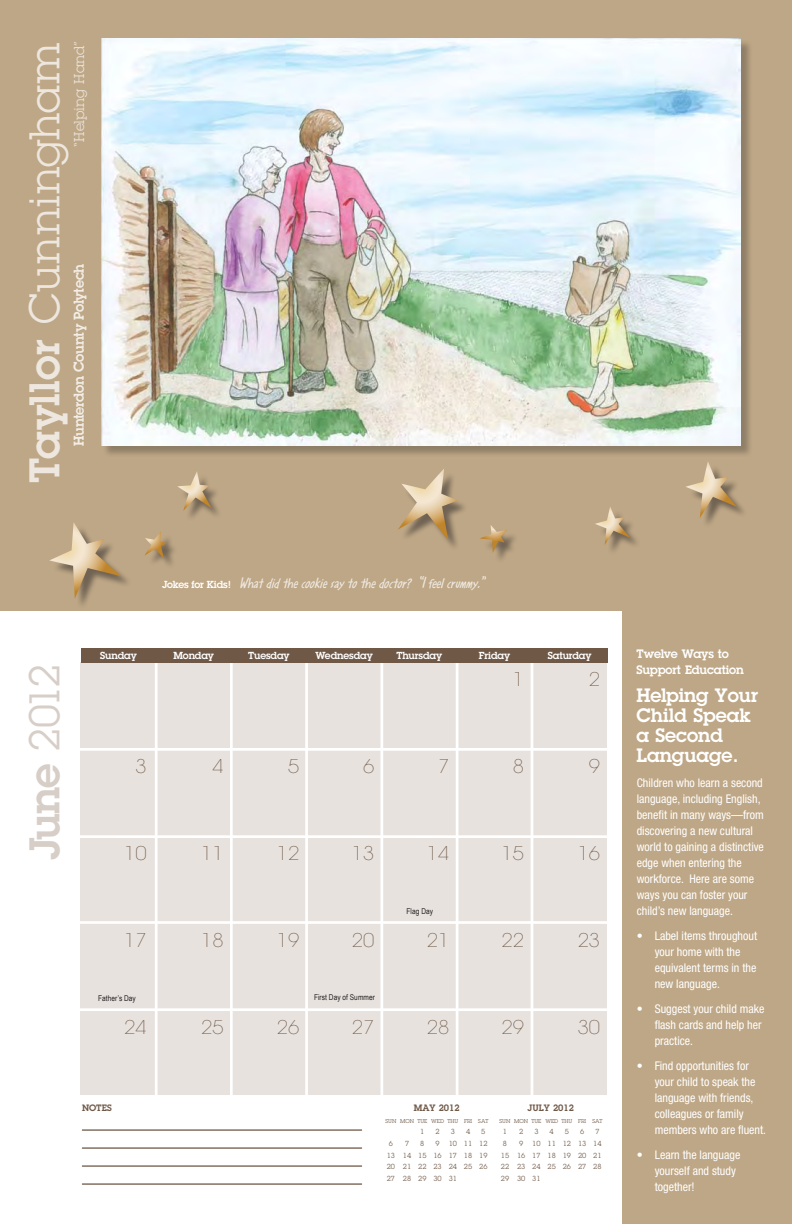
<style>
.page{position:relative;width:792px;height:1224px;background:#fff}
.page>*{position:absolute;margin:0;border:0;box-sizing:border-box;transform-origin:0 0}
.t1{font:42px "Lubalin Graph";letter-spacing:.015em;color:#ede7df}
.t2{font:600 42px "Lubalin Graph";color:#d6cec7}
.t3{font:600 19px/20px "Lubalin Graph";color:#fff}
.t4{font:200 18.8px "Avant Garde";color:#6f5846;scale:1.08 1}
.t5{font:italic 500 16px "Smile ICG";color:#efe9e1}
.t6{font:600 14px "Lubalin Graph";letter-spacing:-.025em;color:#f2ede6}
.t7{font:14px "Lubalin Graph";letter-spacing:-.01em;color:#eae2d9}
.t8{font:condensed 12px/16px "Helvetica Neue";color:#fff}
.t9{font:600 12px/16.6px "Lubalin Graph";letter-spacing:-.01em;color:#fff}
.t10{font:condensed 10px/18px "Avant Garde";color:#6f5846;text-align:justify}
.t11{font:600 10px "Lubalin Graph";letter-spacing:-.01em;color:#fff}
.t12{font:600 9.1px "Lubalin Graph";color:#6f5846}
.t13{font:8px "Arial Narrow";letter-spacing:.01em;color:#231f20}
.t14{font:7.2px/11.7px "Lubalin Graph";color:#6f5846;text-align:justify}
.t15{font:5.5px "Lubalin Graph";color:#6f5846}
.s1{font-weight:600}
.s2{font-family:"Lubalin Graph";font-weight:600;font-style:normal;font-size:10px;color:#fff}
.s3{font-weight:400}
</style>
<div class="page">
<div style="left:0;top:0;width:792px;height:610px;background:#bea786"></div>
<div style="left:102px;top:40px;width:651px;height:418px;background:#231f20;opacity:.3"></div>
<img style="left:101px;top:38px;width:639px;height:407px">
<div style="left:623px;top:603px;width:169px;height:621px;background:#bea786"></div>
<div style="left:687px;top:463px;width:60px;height:66px;background:#231f20;opacity:.5"></div>
<svg style="left:686px;top:462px;width:51px;height:56px"></svg>
<svg style="left:49px;top:522px;width:72px;height:77px"></svg>
<svg style="left:144px;top:472px;width:74px;height:87px"></svg>
<div style="left:81px;top:662px;width:526px;height:433px;background:#e7e2de"></div>
<hr style="left:155px;top:657px;width:3px;height:443px;background:#fff">
<hr style="left:230px;top:657px;width:3px;height:443px;background:#fff">
<hr style="left:305px;top:657px;width:3px;height:443px;background:#fff">
<hr style="left:380px;top:657px;width:3px;height:445px;background:#fff">
<hr style="left:456px;top:657px;width:2px;height:442px;background:#fff">
<hr style="left:531px;top:657px;width:2px;height:442px;background:#fff">
<hr style="left:80px;top:748px;width:527px;height:3px;background:#fff">
<hr style="left:80px;top:835px;width:527px;height:3px;background:#fff">
<hr style="left:80px;top:921px;width:527px;height:3px;background:#fff">
<hr style="left:80px;top:1008px;width:527px;height:3px;background:#fff">
<div style="left:81px;top:648px;width:526px;height:15px;background:#6f5846"></div>
<svg style="left:398px;top:469px;width:117px;height:91px"></svg>
<div style="left:596px;top:508px;width:44px;height:47px;background:#231f20;opacity:.5"></div>
<svg style="left:595px;top:507px;width:35px;height:38px"></svg>
<hr style="left:82px;top:1130px;width:280px;height:1px;background:#6f5846">
<hr style="left:82px;top:1148px;width:280px;height:1px;background:#6f5846">
<hr style="left:82px;top:1166px;width:280px;height:1px;background:#6f5846">
<hr style="left:82px;top:1184px;width:280px;height:1px;background:#6f5846">
<p class="t7" style="left:70px;top:147px;width:107px;rotate:-90deg">“HELPING HAND”</p>
<h1 class="t1" style="left:18px;top:483px;width:442px;rotate:-90deg"><span class="s1">Tayllor</span> CUNNINGHAM</h1>
<p class="t6" style="left:70px;top:446px;width:184px;rotate:-90deg">Hunterdon County Polytech</p>
<h3 class="t5" style="left:162px;top:572px;width:328px"><span class="s2">J o k e s f o r K i d s !</span> Whatdidthecookiesaytothedoctor? “Ifeelcrummy.”</h3>
<p class="t11" style="left:100px;top:649px;width:38px">Sunday</p>
<p class="t11" style="left:174px;top:649px;width:42px">Monday</p>
<p class="t11" style="left:248px;top:649px;width:43px">Tuesday</p>
<p class="t11" style="left:315px;top:649px;width:59px">Wednesday</p>
<p class="t11" style="left:397px;top:649px;width:47px">Thursday</p>
<p class="t11" style="left:479px;top:649px;width:33px">Friday</p>
<p class="t11" style="left:548px;top:649px;width:45px">Saturday</p>
<h1 class="t2" style="left:17px;top:860px;width:197px;rotate:-90deg">June <span class="s3">2012</span></h1>
<h3 class="t4" style="left:513px;top:669px;width:12px">1</h3>
<h3 class="t4" style="left:589px;top:669px;width:12px">2</h3>
<h3 class="t4" style="left:136px;top:756px;width:12px">3</h3>
<h3 class="t4" style="left:213px;top:756px;width:12px">4</h3>
<h3 class="t4" style="left:288px;top:756px;width:12px">5</h3>
<h3 class="t4" style="left:363px;top:756px;width:12px">6</h3>
<h3 class="t4" style="left:438px;top:756px;width:12px">7</h3>
<h3 class="t4" style="left:513px;top:756px;width:12px">8</h3>
<h3 class="t4" style="left:589px;top:756px;width:12px">9</h3>
<h3 class="t4" style="left:124px;top:843px;width:22px">10</h3>
<h3 class="t4" style="left:201px;top:843px;width:22px">11</h3>
<h3 class="t4" style="left:277px;top:843px;width:22px">12</h3>
<h3 class="t4" style="left:352px;top:843px;width:22px">13</h3>
<h3 class="t4" style="left:427px;top:843px;width:22px">14</h3>
<h3 class="t4" style="left:502px;top:843px;width:22px">15</h3>
<h3 class="t4" style="left:578px;top:843px;width:22px">16</h3>
<p class="t13" style="left:407px;top:905px;width:28px">Flag Day</p>
<h3 class="t4" style="left:124px;top:930px;width:22px">17</h3>
<h3 class="t4" style="left:201px;top:930px;width:22px">18</h3>
<h3 class="t4" style="left:277px;top:930px;width:22px">19</h3>
<h3 class="t4" style="left:352px;top:930px;width:22px">20</h3>
<h3 class="t4" style="left:427px;top:930px;width:22px">21</h3>
<h3 class="t4" style="left:502px;top:930px;width:22px">22</h3>
<h3 class="t4" style="left:578px;top:930px;width:22px">23</h3>
<p class="t13" style="left:98px;top:992px;width:39px">Father’s Day</p>
<p class="t13" style="left:314px;top:991px;width:63px">First Day of Summer</p>
<h3 class="t4" style="left:124px;top:1017px;width:22px">24</h3>
<h3 class="t4" style="left:201px;top:1017px;width:22px">25</h3>
<h3 class="t4" style="left:277px;top:1017px;width:22px">26</h3>
<h3 class="t4" style="left:352px;top:1017px;width:22px">27</h3>
<h3 class="t4" style="left:427px;top:1017px;width:22px">28</h3>
<h3 class="t4" style="left:502px;top:1017px;width:22px">29</h3>
<h3 class="t4" style="left:578px;top:1017px;width:22px">30</h3>
<p class="t12" style="left:82px;top:1102px;width:31px">NOTES</p>
<p class="t10" style="left:82px;top:1116px;width:281px">________________________________________________________ ________________________________________________________ ________________________________________________________ ________________________________________________________</p>
<p class="t12" style="left:414px;top:1101px;width:47px">May 2012</p>
<p class="t12" style="left:528px;top:1101px;width:12px">July</p>
<p class="t12" style="left:553px;top:1101px;width:23px">2012</p>
<p class="t15" style="left:385px;top:1117px;width:103px">SUN MON TUE WED THU FRI SAT</p>
<p class="t14" style="left:420px;top:1126px;width:6px">1</p>
<p class="t14" style="left:436px;top:1126px;width:6px">2</p>
<p class="t14" style="left:451px;top:1126px;width:6px">3</p>
<p class="t14" style="left:466px;top:1126px;width:6px">4</p>
<p class="t14" style="left:481px;top:1126px;width:6px">5</p>
<p class="t14" style="left:389px;top:1137px;width:6px">6</p>
<p class="t14" style="left:405px;top:1137px;width:6px">7</p>
<p class="t14" style="left:420px;top:1137px;width:6px">8</p>
<p class="t14" style="left:436px;top:1137px;width:6px">9</p>
<p class="t14" style="left:387px;top:1137px;width:102px;text-indent:62px">10 11 12<br>13 14 15 16 17 18 19<br>20 21 22 23 24 25 26<br>27 28 29 30 31</p>
<p class="t15" style="left:500px;top:1117px;width:103px">SUN MON TUE WED THU FRI SAT</p>
<p class="t14" style="left:503px;top:1126px;width:6px">1</p>
<p class="t14" style="left:519px;top:1126px;width:6px">2</p>
<p class="t14" style="left:534px;top:1126px;width:6px">3</p>
<p class="t14" style="left:550px;top:1126px;width:6px">4</p>
<p class="t14" style="left:565px;top:1126px;width:6px">5</p>
<p class="t14" style="left:580px;top:1126px;width:6px">6</p>
<p class="t14" style="left:595px;top:1126px;width:6px">7</p>
<p class="t14" style="left:503px;top:1137px;width:6px">8</p>
<p class="t14" style="left:519px;top:1137px;width:6px">9</p>
<p class="t14" style="left:501px;top:1137px;width:102px;text-indent:31px">10 11 12 13 14<br>15 16 17 18 19 20 21<br>22 23 24 25 26 27 28<br>29 30 31</p>
<p class="t9" style="left:637px;top:645px;width:109px">Twelve Ways to<br>Support Education</p>
<h2 class="t3" style="left:637px;top:685px;width:123px">Helping Your<br>Child Speak a Second<br>Language.</h2>
<p class="t8" style="left:637px;top:775px;width:129px">Children who learn a second language, including English, benefit in many ways—from discovering a new cultural world to gaining a distinctive edge when entering the workforce. Here are some ways you can foster your child’s new language.</p>
<p class="t8" style="left:655px;top:928px;width:104px;text-indent:-18px">• Label items throughout your home with the equivalent terms in the new language.</p>
<p class="t8" style="left:655px;top:1001px;width:111px;text-indent:-18px">• Suggest your child make flash cards and help her practice.</p>
<p class="t8" style="left:655px;top:1058px;width:113px;text-indent:-18px">• Find opportunities for your child to speak the language with friends, colleagues or family members who are fluent.</p>
<p class="t8" style="left:655px;top:1147px;width:87px;text-indent:-18px">• Learn the language yourself and study together!</p>
</div>
